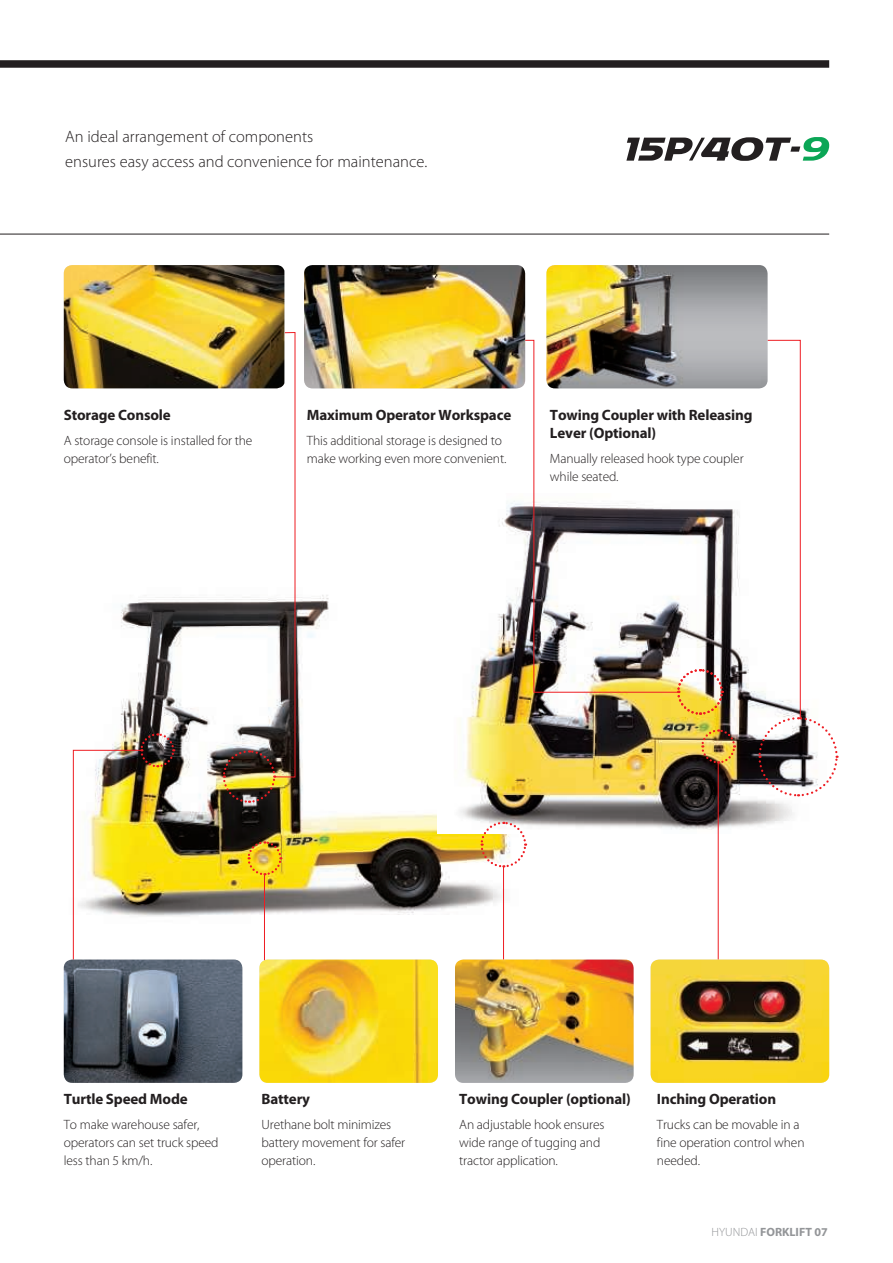
<style>
.page{position:relative;width:893px;height:1263px;background:#fff}
.page>*{position:absolute;margin:0;border:0;box-sizing:border-box;transform-origin:0 0}
.t1{font:300 16.5px/25.5px "Myriad Pro";color:#231f20}
.t2{font:700 15px/18px "Myriad Pro";letter-spacing:-.01em;color:#231f20}
.t3{font:300 13.5px/18px "Myriad Pro";letter-spacing:-.01em;color:#231f20}
.t4{font:700 12px "Myriad Pro";color:#939598}
.s1{font-weight:300}
</style>
<div class="page">
<hr style="left:0;top:234px;width:829px;height:1px;background:#231f20">
<div style="left:0;top:60px;width:829px;height:8px;background:#231f20"></div>
<svg style="left:626px;top:137px;width:203px;height:24px"></svg>
<img style="left:72px;top:595px;width:433px;height:333px">
<img style="left:438px;top:595px;width:355px;height:239px">
<svg style="left:474px;top:340px;width:202px;height:353px"></svg>
<svg style="left:246px;top:840px;width:37px;height:36px"></svg>
<hr style="left:264px;top:874px;width:1px;height:116px;background:#ee1d23">
<img style="left:73px;top:732px;width:103px;height:227px">
<svg style="left:676px;top:340px;width:163px;height:457px"></svg>
<hr style="left:718px;top:762px;width:1px;height:233px;background:#ee1d23">
<svg style="left:479px;top:820px;width:48px;height:49px"></svg>
<hr style="left:503px;top:866px;width:1px;height:127px;background:#ee1d23">
<img style="left:546px;top:265px;width:221px;height:123px">
<img style="left:259px;top:959px;width:179px;height:124px">
<svg style="left:222px;top:332px;width:74px;height:472px"></svg>
<img style="left:455px;top:959px;width:179px;height:124px">
<img style="left:64px;top:265px;width:220px;height:123px">
<img style="left:304px;top:265px;width:221px;height:123px">
<img style="left:651px;top:959px;width:178px;height:124px">
<img style="left:64px;top:959px;width:178px;height:124px">
<p class="t1" style="left:65px;top:124px;width:363px">An ideal arrangement of components<br>ensures easy access and convenience for maintenance.</p>
<p class="t2" style="left:64px;top:406px;width:109px">Storage Console</p>
<p class="t3" style="left:64px;top:431px;width:190px">A storage console is installed for the operator’s benefit.</p>
<p class="t2" style="left:307px;top:406px;width:206px">Maximum Operator Workspace</p>
<p class="t3" style="left:307px;top:431px;width:201px">This additional storage is designed to make working even more convenient.</p>
<p class="t2" style="left:550px;top:406px;width:204px">Towing Coupler with Releasing<br>Lever (Optional)</p>
<p class="t3" style="left:550px;top:449px;width:195px">Manually released hook type coupler while seated.</p>
<p class="t2" style="left:64px;top:1090px;width:125px">Turtle Speed Mode</p>
<p class="t3" style="left:64px;top:1115px;width:156px">To make warehouse safer, operators can set truck speed less than 5 km/h.</p>
<p class="t2" style="left:261px;top:1090px;width:50px">Battery</p>
<p class="t3" style="left:261px;top:1115px;width:145px">Urethane bolt minimizes battery movement for safer operation.</p>
<p class="t2" style="left:459px;top:1090px;width:173px">Towing Coupler (optional)</p>
<p class="t3" style="left:459px;top:1115px;width:147px">An adjustable hook ensures wide range of tugging and tractor application.</p>
<p class="t2" style="left:657px;top:1090px;width:121px">Inching Operation</p>
<p class="t3" style="left:657px;top:1115px;width:149px">Trucks can be movable in a fine operation control when needed.</p>
<p class="t4" style="left:712px;top:1225px;width:118px"><span class="s1">HYUNDAI</span> FORKLIFT 07</p>
</div>
